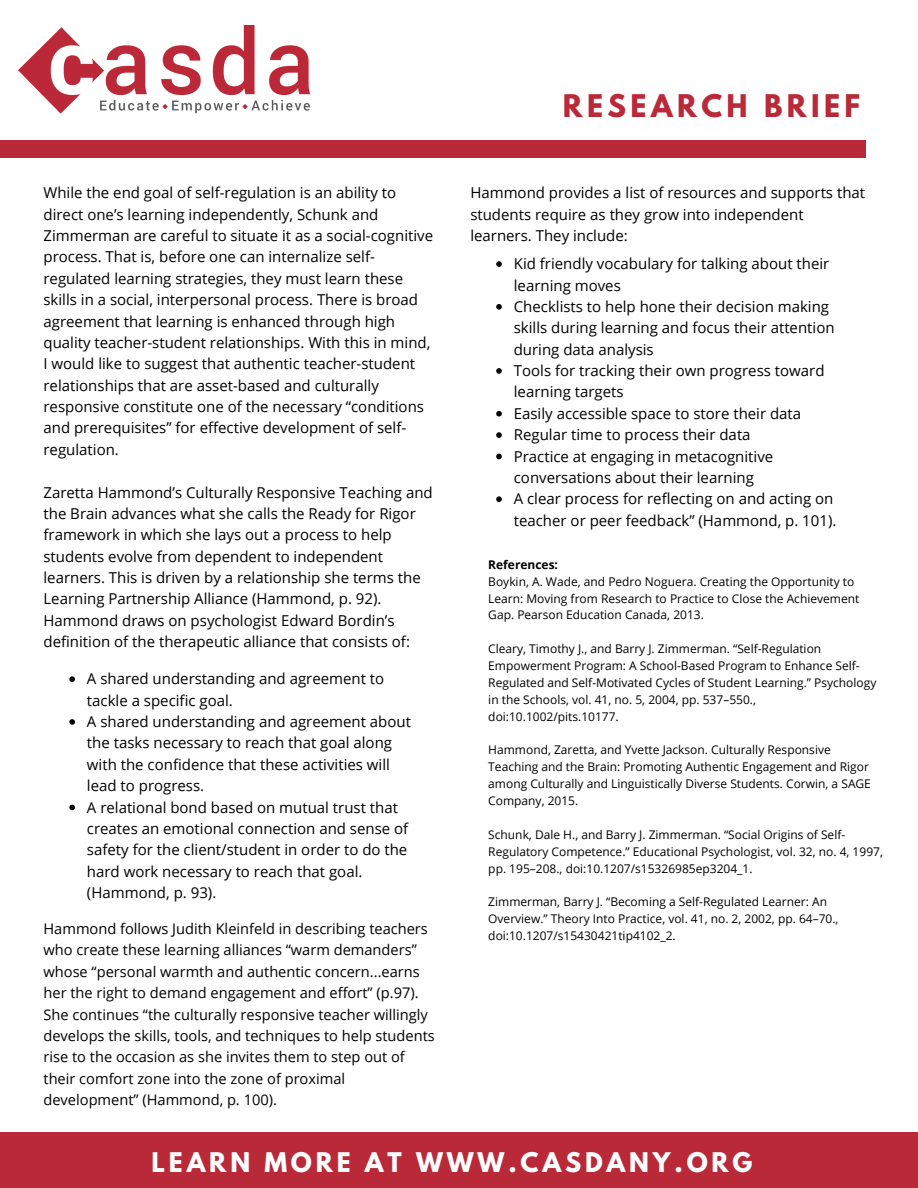
<style>
.page{position:relative;width:918px;height:1188px;background:#fff}
.page>*{position:absolute;margin:0;border:0;box-sizing:border-box;transform-origin:0 0}
.t1{font:700 27.6px "League Spartan";letter-spacing:.16em;color:#ba2937}
.t2{font:700 24px "League Spartan";letter-spacing:.16em;color:#fff}
.t3{font:15px/21.3px "Open Sans";color:#000}
.t4{font:14.7px/21.3px "Open Sans";color:#000}
.t5{font:12px/16.8px "Open Sans";color:#000}
.t6{font:700 12px "Open Sans";color:#000}
</style>
<div class="page">
<div style="left:0;top:1132px;width:918px;height:56px;background:#ba2937"></div>
<div style="left:0;top:140px;width:866px;height:18px;background:#ba2937"></div>
<img style="left:18px;top:25px;width:293px;height:88px">
<svg style="left:69px;top:676px;width:6px;height:6px"></svg>
<svg style="left:69px;top:719px;width:6px;height:6px"></svg>
<svg style="left:69px;top:805px;width:6px;height:5px"></svg>
<svg style="left:496px;top:261px;width:6px;height:6px"></svg>
<svg style="left:496px;top:304px;width:6px;height:6px"></svg>
<svg style="left:496px;top:368px;width:6px;height:6px"></svg>
<svg style="left:496px;top:411px;width:6px;height:6px"></svg>
<svg style="left:496px;top:432px;width:6px;height:6px"></svg>
<svg style="left:496px;top:454px;width:6px;height:5px"></svg>
<svg style="left:496px;top:496px;width:6px;height:6px"></svg>
<p class="t3" style="left:44px;top:182px;width:391px">While the end goal of self-regulation is an ability to direct one’s learning independently, Schunk and Zimmerman are careful to situate it as a social-cognitive process. That is, before one can internalize self&shy;regulated learning strategies, they must learn these skills in a social, interpersonal process. There is broad agreement that learning is enhanced through high quality teacher-student relationships. With this in mind, I would like to suggest that authentic teacher-student relationships that are asset-based and culturally responsive constitute one of the necessary “conditions and prerequisites” for effective development of self&shy;regulation.</p>
<p class="t3" style="left:44px;top:481px;width:391px">Zaretta Hammond’s Culturally Responsive Teaching and the Brain advances what she calls the Ready for Rigor framework in which she lays out a process to help students evolve from dependent to independent learners. This is driven by a relationship she terms the Learning Partnership Alliance (Hammond, p. 92).<br>Hammond draws on psychologist Edward Bordin’s definition of the therapeutic alliance that consists of:</p>
<p class="t3" style="left:87px;top:668px;width:326px">A shared understanding and agreement to tackle a specific goal.<br>A shared understanding and agreement about the tasks necessary to reach that goal along with the confidence that these activities will lead to progress.<br>A relational bond based on mutual trust that creates an emotional connection and sense of safety for the client/student in order to do the hard work necessary to reach that goal. (Hammond, p. 93).</p>
<p class="t4" style="left:44px;top:918px;width:393px">Hammond follows Judith Kleinfeld in describing teachers who create these learning alliances “warm demanders” whose “personal warmth and authentic concern...earns her the right to demand engagement and effort” (p.97).<br>She continues “the culturally responsive teacher willingly develops the skills, tools, and techniques to help students rise to the occasion as she invites them to step out of their comfort zone into the zone of proximal development” (Hammond, p. 100).</p>
<h1 class="t1" style="left:563px;top:92px;width:299px">RESEARCH BRIEF</h1>
<p class="t3" style="left:470px;top:182px;width:396px">Hammond provides a list of resources and supports that students require as they grow into independent learners. They include:</p>
<p class="t3" style="left:514px;top:253px;width:324px">Kid friendly vocabulary for talking about their learning moves<br>Checklists to help hone their decision making skills during learning and focus their attention during data analysis<br>Tools for tracking their own progress toward learning targets<br>Easily accessible space to store their data Regular time to process their data<br>Practice at engaging in metacognitive conversations about their learning<br>A clear process for reflecting on and acting on teacher or peer feedback” (Hammond, p. 101).</p>
<p class="t6" style="left:488px;top:556px;width:71px">References:</p>
<p class="t5" style="left:488px;top:573px;width:373px">Boykin, A. Wade, and Pedro Noguera. Creating the Opportunity to<br>Learn: Moving from Research to Practice to Close the Achievement<br>Gap. Pearson Education Canada, 2013.</p>
<p class="t5" style="left:488px;top:640px;width:390px">Cleary, Timothy J., and Barry J. Zimmerman. “Self-Regulation Empowerment Program: A School-Based Program to Enhance Self-Regulated and Self-Motivated Cycles of Student Learning.” Psychology in the Schools, vol. 41, no. 5, 2004, pp. 537–550., doi:10.1002/pits.10177.</p>
<p class="t5" style="left:488px;top:741px;width:384px">Hammond, Zaretta, and Yvette Jackson. Culturally Responsive Teaching and the Brain: Promoting Authentic Engagement and Rigor among Culturally and Linguistically Diverse Students. Corwin, a SAGE Company, 2015.</p>
<p class="t5" style="left:488px;top:826px;width:396px">Schunk, Dale H., and Barry J. Zimmerman. “Social Origins of Self-<br>Regulatory Competence.” Educational Psychologist, vol. 32, no. 4, 1997, pp. 195–208., doi:10.1207/s15326985ep3204_1.</p>
<p class="t5" style="left:488px;top:893px;width:352px">Zimmerman, Barry J. “Becoming a Self-Regulated Learner: An<br>Overview.” Theory Into Practice, vol. 41, no. 2, 2002, pp. 64–70., doi:10.1207/s15430421tip4102_2.</p>
<h2 class="t2" style="left:152px;top:1150px;width:602px">LEARN MORE AT WWW.CASDANY.ORG</h2>
</div>
